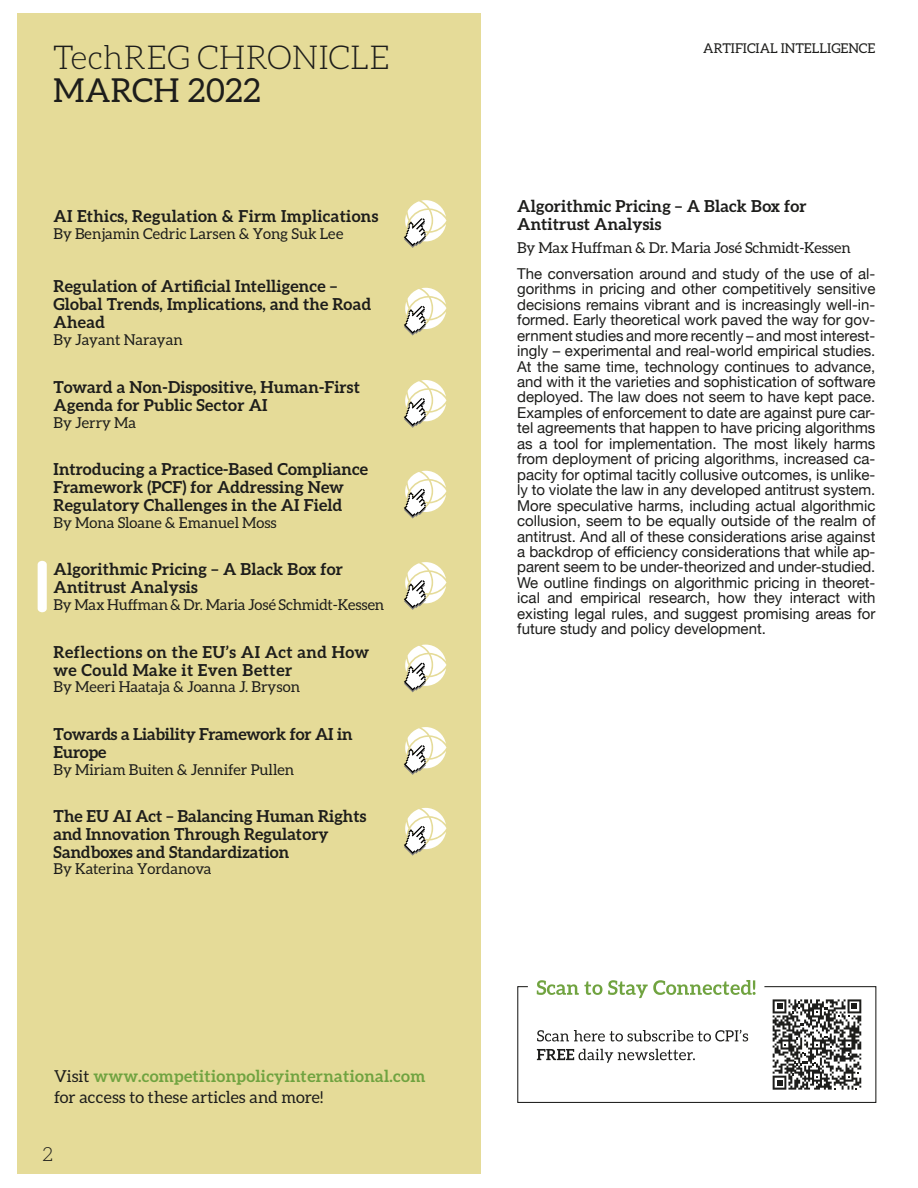
<style>
.page{position:relative;width:918px;height:1188px;background:#fff}
.page>*{position:absolute;margin:0;border:0;box-sizing:border-box;transform-origin:0 0}
.t1{font:300 33px "Aleo";letter-spacing:.005em;color:#1d1d1b}
.t2{font:33px "Aleo";letter-spacing:.01em;color:#1d1d1b}
.t3{font:300 19.5px "Aleo";color:#1d1d1b}
.t4{font:700 16.5px/18px "Aleo";letter-spacing:.01em;color:#1d1d1b}
.t5{font:700 16.5px/21px "Aleo";letter-spacing:.02em;color:#70a340}
.t6{font:700 16.5px/18px "Aleo";letter-spacing:.03em;color:#1d1d1b}
.t7{font:700 16.5px/18px "Aleo";letter-spacing:-.01em;color:#1d1d1b}
.t8{font:15px/15.5px "Helvetica Neue";color:#1d1d1b;text-align:justify}
.t9{font:15px "Aleo";color:#1d1d1b}
.t10{font:13.5px "Aleo";color:#1d1d1b}
.s1{font-weight:400;color:#1d1d1b}
</style>
<div class="page">
<div style="left:17px;top:14px;width:464px;height:1160px;background:#e5db98"></div>
<svg style="left:404px;top:200px;width:42px;height:48px"></svg>
<svg style="left:404px;top:288px;width:42px;height:48px"></svg>
<svg style="left:404px;top:380px;width:42px;height:48px"></svg>
<svg style="left:404px;top:471px;width:42px;height:48px"></svg>
<svg style="left:404px;top:562px;width:42px;height:48px"></svg>
<svg style="left:404px;top:645px;width:42px;height:47px"></svg>
<svg style="left:404px;top:727px;width:42px;height:48px"></svg>
<svg style="left:404px;top:808px;width:42px;height:48px"></svg>
<svg style="left:517px;top:980px;width:360px;height:123px"></svg>
<svg style="left:38px;top:561px;width:9px;height:51px"></svg>
<h1 class="t1" style="left:53px;top:40px;width:338px">TechREG CHRONICLE</h1>
<h1 class="t2" style="left:53px;top:72px;width:209px">MARCH 2022</h1>
<p class="t4" style="left:54px;top:207px;width:326px">AI Ethics, Regulation &amp; Firm Implications</p>
<p class="t9" style="left:54px;top:225px;width:291px">By Benjamin Cedric Larsen &amp; Yong Suk Lee</p>
<p class="t4" style="left:54px;top:277px;width:319px">Regulation of Artificial Intelligence –<br>Global Trends, Implications, and the Road<br>Ahead</p>
<p class="t9" style="left:54px;top:331px;width:131px">By Jayant Narayan</p>
<p class="t4" style="left:54px;top:378px;width:308px">Toward a Non-Dispositive, Human-First<br>Agenda for Public Sector AI</p>
<p class="t9" style="left:54px;top:414px;width:84px">By Jerry Ma</p>
<p class="t4" style="left:54px;top:460px;width:316px">Introducing a Practice-Based Compliance<br>Framework (PCF) for Addressing New<br>Regulatory Challenges in the AI Field</p>
<p class="t9" style="left:54px;top:514px;width:225px">By Mona Sloane &amp; Emanuel Moss</p>
<p class="t4" style="left:54px;top:560px;width:291px">Algorithmic Pricing – A Black Box for<br>Antitrust Analysis</p>
<p class="t9" style="left:54px;top:596px;width:332px">By Max Huffman &amp; Dr. Maria José Schmidt-Kessen</p>
<p class="t6" style="left:54px;top:643px;width:317px">Reflections on the EU’s AI Act and How we Could Make it Even Better</p>
<p class="t9" style="left:54px;top:679px;width:248px">By Meeri Haataja &amp; Joanna J. Bryson</p>
<p class="t7" style="left:54px;top:725px;width:301px">Towards a Liability Framework for AI in<br>Europe</p>
<p class="t9" style="left:54px;top:761px;width:242px">By Miriam Buiten &amp; Jennifer Pullen</p>
<p class="t4" style="left:54px;top:807px;width:314px">The EU AI Act – Balancing Human Rights and Innovation Through Regulatory<br>Sandboxes and Standardization</p>
<p class="t9" style="left:54px;top:861px;width:160px">By Katerina Yordanova</p>
<p class="t5" style="left:54px;top:1065px;width:373px"><span class="s1">Visit</span> www.competitionpolicyinternational.com <span class="s1">for access to these articles and more!</span></p>
<h2 class="t3" style="left:43px;top:1144px;width:12px">2</h2>
<p class="t10" style="left:703px;top:41px;width:174px">ARTIFICIAL INTELLIGENCE</p>
<p class="t4" style="left:517px;top:197px;width:291px">Algorithmic Pricing – A Black Box for<br>Antitrust Analysis</p>
<p class="t9" style="left:517px;top:239px;width:335px">By Max Huffman &amp; Dr. Maria José Schmidt-Kessen</p>
<p class="t8" style="left:517px;top:267px;width:360px">The conversation around and study of the use of al&shy;gorithms in pricing and other competitively sensitive decisions remains vibrant and is increasingly well-in&shy;formed. Early theoretical work paved the way for gov&shy;ernment studies and more recently – and most interest&shy;ingly – experimental and real-world empirical studies.<br>At the same time, technology continues to advance, and with it the varieties and sophistication of software deployed. The law does not seem to have kept pace.<br>Examples of enforcement to date are against pure car&shy;tel agreements that happen to have pricing algorithms as a tool for implementation. The most likely harms from deployment of pricing algorithms, increased ca&shy;pacity for optimal tacitly collusive outcomes, is unlike&shy;ly to violate the law in any developed antitrust system.<br>More speculative harms, including actual algorithmic collusion, seem to be equally outside of the realm of antitrust. And all of these considerations arise against a backdrop of efficiency considerations that while ap&shy;parent seem to be under-theorized and under-studied.<br>We outline findings on algorithmic pricing in theoret&shy;ical and empirical research, how they interact with existing legal rules, and suggest promising areas for future study and policy development.</p>
</div>
